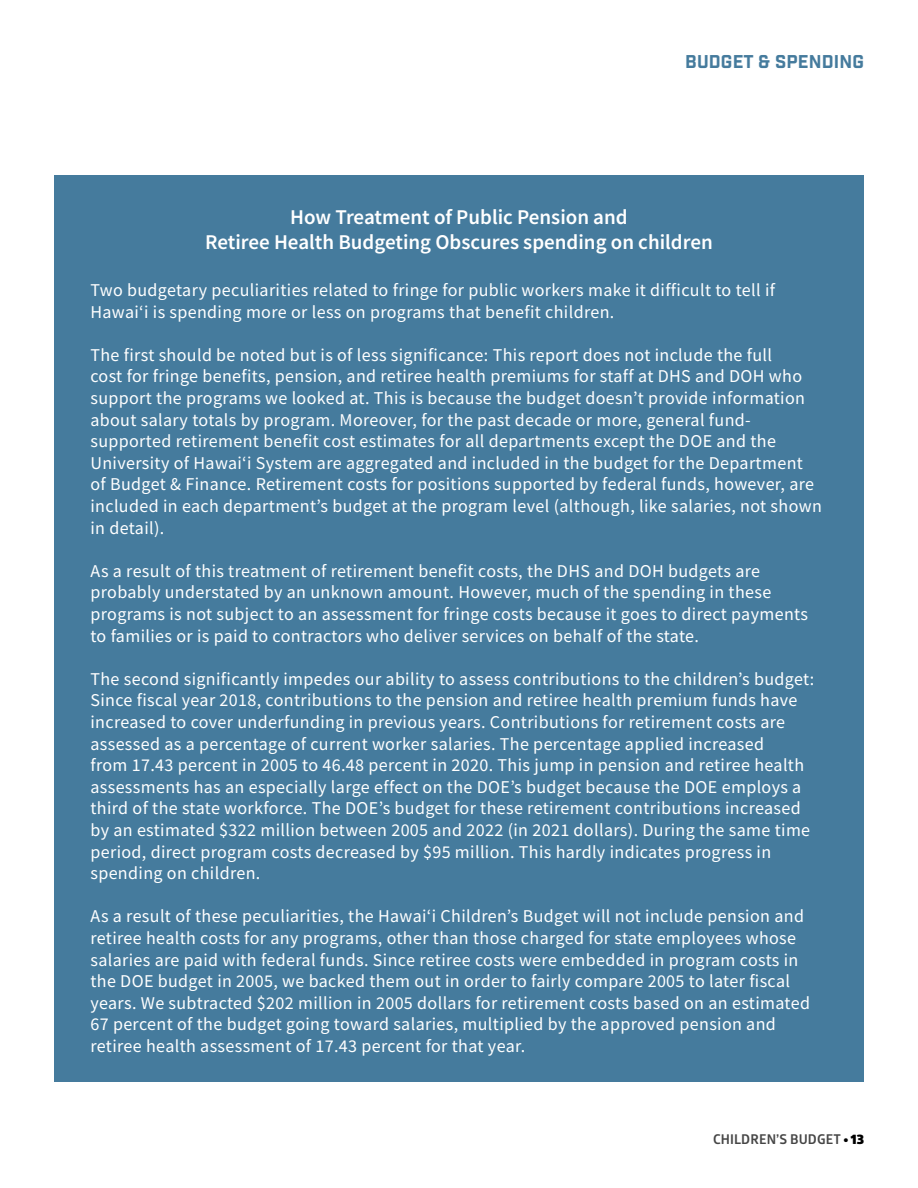
<style>
.page{position:relative;width:918px;height:1188px;background:#fff}
.page>*{position:absolute;margin:0;border:0;box-sizing:border-box;transform-origin:0 0}
.t1{font:600 21px/25.2px "Source Sans Pro";color:#fff;text-align:center}
.t2{font:18px/21.6px "Source Sans Pro";letter-spacing:.02em;color:#fff}
.t3{font:18px "Industry Inc Base";letter-spacing:.01em;color:#457b9d}
.t4{font:700 13.5px "Glober";letter-spacing:.01em;color:#464646}
.s1{font-weight:900;color:#000}
</style>
<div class="page">
<div style="left:54px;top:176px;width:810px;height:906px;background:#457b9d"></div>
<p class="t3" style="left:685px;top:50px;width:180px">BUDGET &amp; SPENDING</p>
<p class="t1" style="left:205px;top:204px;width:509px">How Treatment of Public Pension and<br>Retiree Health Budgeting Obscures spending on children</p>
<p class="t2" style="left:90px;top:279px;width:686px">Two budgetary peculiarities related to fringe for public workers make it difficult to tell if<br>Hawaiʻi is spending more or less on programs that benefit children.</p>
<p class="t2" style="left:90px;top:344px;width:733px">The first should be noted but is of less significance: This report does not include the full<br>cost for fringe benefits, pension, and retiree health premiums for staff at DHS and DOH who support the programs we looked at. This is because the budget doesn’t provide information about salary totals by program. Moreover, for the past decade or more, general fund&shy;supported retirement benefit cost estimates for all departments except the DOE and the University of Hawaiʻi System are aggregated and included in the budget for the Department of Budget &amp; Finance. Retirement costs for positions supported by federal funds, however, are included in each department’s budget at the program level (although, like salaries, not shown in detail).</p>
<p class="t2" style="left:90px;top:560px;width:719px">As a result of this treatment of retirement benefit costs, the DHS and DOH budgets are probably understated by an unknown amount. However, much of the spending in these programs is not subject to an assessment for fringe costs because it goes to direct payments to families or is paid to contractors who deliver services on behalf of the state.</p>
<p class="t2" style="left:90px;top:668px;width:725px">The second significantly impedes our ability to assess contributions to the children’s budget:<br>Since fiscal year 2018, contributions to the pension and retiree health premium funds have increased to cover underfunding in previous years. Contributions for retirement costs are assessed as a percentage of current worker salaries. The percentage applied increased<br>from 17.43 percent in 2005 to 46.48 percent in 2020. This jump in pension and retiree health assessments has an especially large effect on the DOE’s budget because the DOE employs a third of the state workforce. The DOE’s budget for these retirement contributions increased by an estimated $322 million between 2005 and 2022 (in 2021 dollars). During the same time period, direct program costs decreased by $95 million. This hardly indicates progress in spending on children.</p>
<p class="t2" style="left:90px;top:905px;width:721px">As a result of these peculiarities, the Hawaiʻi Children’s Budget will not include pension and retiree health costs for any programs, other than those charged for state employees whose salaries are paid with federal funds. Since retiree costs were embedded in program costs in the DOE budget in 2005, we backed them out in order to fairly compare 2005 to later fiscal years. We subtracted $202 million in 2005 dollars for retirement costs based on an estimated 67 percent of the budget going toward salaries, multiplied by the approved pension and retiree health assessment of 17.43 percent for that year.</p>
<p class="t4" style="left:713px;top:1130px;width:153px">CHILDREN’S BUDGET <span class="s1">• 13</span></p>
</div>
